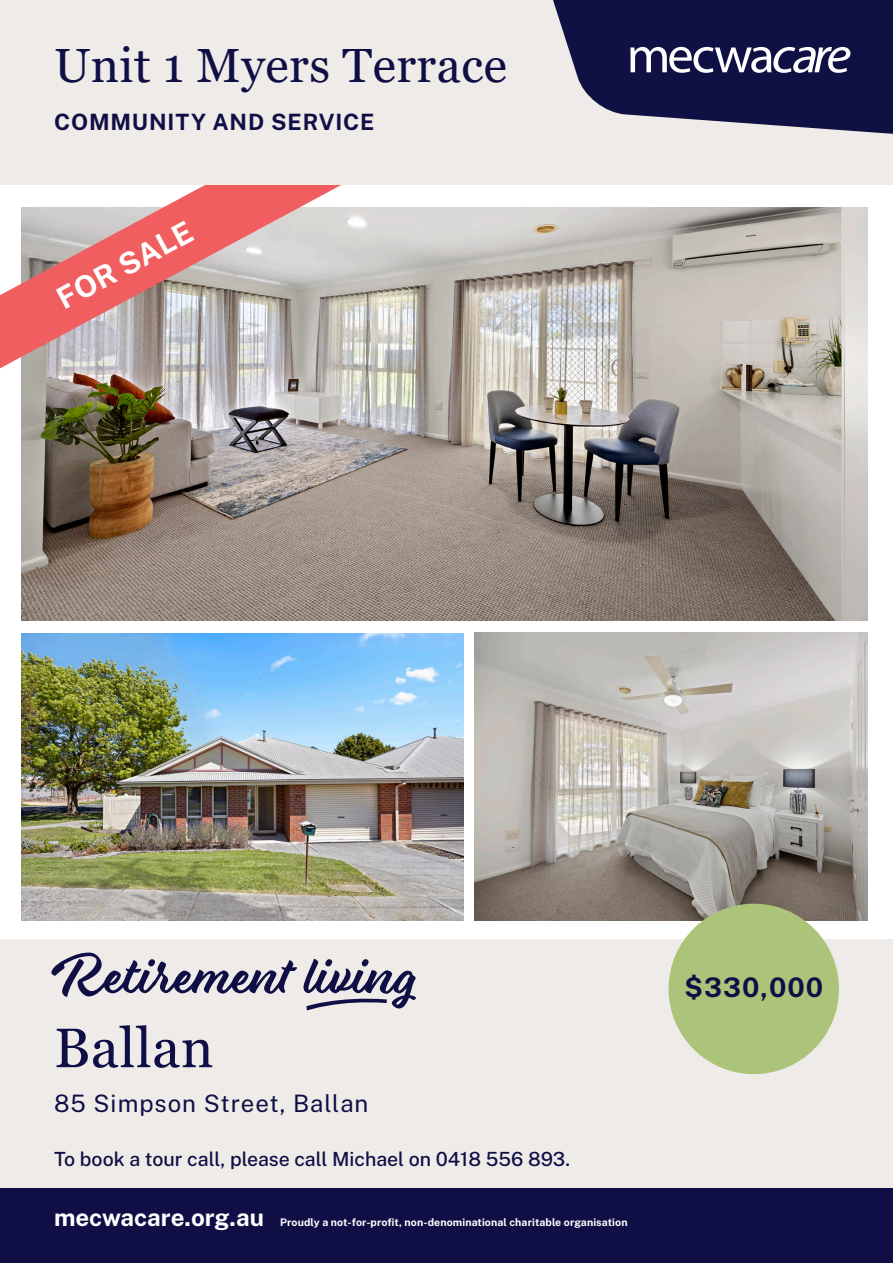
<style>
.page{position:relative;width:893px;height:1263px;background:#fff}
.page>*{position:absolute;margin:0;border:0;box-sizing:border-box;transform-origin:0 0}
.t1{font:55.5px "Georgia";letter-spacing:.01em;color:#0f0f46}
.t2{font:53.1px "Eds Market Main Script";letter-spacing:.01em;color:#0f0f46}
.t3{font:48px "Georgia";letter-spacing:.01em;color:#0f0f46}
.t4{font:700 30px "Public Sans";color:#fff}
.t5{font:700 27px "Public Sans";letter-spacing:.035em;color:#0f0f46}
.t6{font:24px "Public Sans";letter-spacing:.04em;color:#0f0f46}
.t7{font:700 24px "Public Sans";color:#fff}
.t8{font:700 22.5px "Public Sans";letter-spacing:.04em;color:#0f0f46}
.t9{font:500 19.5px "Public Sans";color:#0f0f46}
.t10{font:700 10.5px "Public Sans";letter-spacing:.01em;color:#fff}
</style>
<div class="page">
<img style="left:475px;top:633px;width:392px;height:288px">
<div style="left:0;top:940px;width:893px;height:323px;background:#efebe8"></div>
<img style="left:21px;top:208px;width:846px;height:413px">
<svg style="left:0;top:185px;width:354px;height:183px;background:#d4a6a5"></svg>
<div style="left:0;top:0;width:893px;height:185px;background:#efebe8"></div>
<svg style="left:553px;top:0;width:340px;height:134px;fill:#0f1044"></svg>
<svg style="left:630px;top:47px;width:220px;height:26px;background:#727291"></svg>
<div style="left:0;top:1188px;width:893px;height:75px;background:#0f0f46"></div>
<svg style="left:306px;top:998px;width:81px;height:12px"></svg>
<div style="left:668px;top:904px;width:171px;height:170px;background:#abc47a;border-radius:50%"></div>
<img style="left:21px;top:634px;width:442px;height:287px">
<p class="t3" style="left:54px;top:36px;width:454px">Unit 1 Myers Terrace</p>
<p class="t8" style="left:54px;top:106px;width:322px">COMMUNITY AND SERVICE</p>
<p class="t4" style="left:49px;top:280px;width:151px;rotate:-28deg">FOR SALE</p>
<p class="t2" style="left:50px;top:943px;width:369px">Retirement living</p>
<p class="t1" style="left:54px;top:1014px;width:161px">Ballan</p>
<p class="t6" style="left:54px;top:1087px;width:316px">85 Simpson Street, Ballan</p>
<p class="t9" style="left:54px;top:1145px;width:518px">To book a tour call, please call Michael on 0418 556 893.</p>
<p class="t7" style="left:54px;top:1200px;width:211px">mecwacare.org.au</p>
<p class="t10" style="left:280px;top:1215px;width:349px">Proudly a not-for-profit, non-denominational charitable organisation</p>
<p class="t5" style="left:685px;top:968px;width:140px">$330,000</p>
</div>
